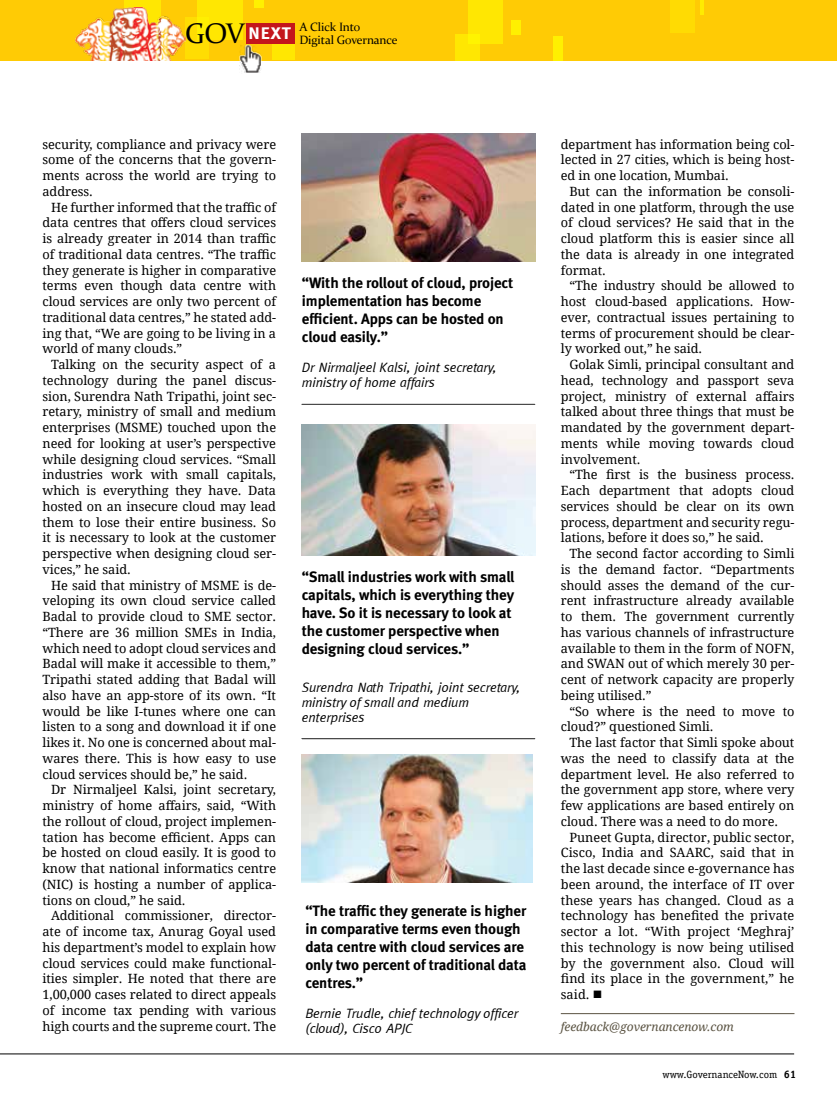
<style>
.page{position:relative;width:837px;height:1106px;background:#fff}
.page>*{position:absolute;margin:0;border:0;box-sizing:border-box;transform-origin:0 0}
.t1{font:700 16.8px "Meta";color:#fff;scale:1.09 1}
.t2{font:700 15px/18px "Meta";letter-spacing:-.005em;color:#000}
.t3{font:italic 13.5px/15px "Meta";letter-spacing:-.005em;color:#000}
.t4{font:12.75px/15.8px "Droid Serif Pro";letter-spacing:-.005em;color:#000;text-align:justify}
.t5{font:12px/12px "Constantia";letter-spacing:-.01em;color:#000}
.t6{font:italic 12px "Droid Serif Pro";letter-spacing:-.005em;color:#5a5342}
.t7{font:10.5px "Officina Serif Std";color:#000}
.s1{font-family:"Constantia";font-weight:400;font-size:28.35px;color:#000}
.s2{font-weight:700;font-size:10.8px}
</style>
<div class="page">
<hr style="left:0;top:1053px;width:794px;height:1px;background:#000">
<div style="left:0;top:0;width:837px;height:60px;background:#ffcb05"></div>
<div style="left:197px;top:0;width:46px;height:40px;background:#ffe702"></div>
<div style="left:124px;top:0;width:37px;height:40px;background:#ffe702"></div>
<svg style="left:272px;top:43px;width:22px;height:17px"></svg>
<div style="left:186px;top:17px;width:23px;height:41px;background:linear-gradient(to bottom,#ffe902,#ffdb03)"></div>
<div style="left:468px;top:0;width:35px;height:43px;background:#ffe702"></div>
<div style="left:511px;top:21px;width:10px;height:14px;background:#fff200"></div>
<div style="left:255px;top:0;width:9px;height:7px;background:#fff200"></div>
<div style="left:670px;top:0;width:24px;height:32px;background:#ffdb03"></div>
<hr style="left:700px;top:0;width:3px;height:15px;background:#fff200">
<div style="left:455px;top:34px;width:24px;height:26px;background:linear-gradient(to right,#ffe502,#ffec01)"></div>
<div style="left:553px;top:36px;width:10px;height:24px;background:#fff200"></div>
<img style="left:76px;top:7px;width:110px;height:53px">
<div style="left:246px;top:23px;width:49px;height:20px;background:#c4161c"></div>
<img style="left:239px;top:44px;width:22px;height:29px">
<img style="left:302px;top:134px;width:233px;height:128px">
<img style="left:302px;top:754px;width:231px;height:128px">
<img style="left:302px;top:424px;width:233px;height:131px">
<hr style="left:561px;top:1013px;width:233px;height:1px;background:#5a5342">
<svg style="left:302px;top:404px;width:233px;height:1px"></svg>
<svg style="left:302px;top:738px;width:233px;height:1px"></svg>
<h1 class="t1" style="left:185px;top:23px;width:98px"><span class="s1">Gov</span>NEXT</h1>
<p class="t5" style="left:299px;top:21px;width:100px">A Click Into<br>Digital Governance</p>
<p class="t4" style="left:43px;top:136px;width:235px">security, compliance and privacy were some of the concerns that the govern&shy;ments across the world are trying to address.</p>
<p class="t4" style="left:43px;top:199px;width:235px;text-indent:9px">He further informed that the traffic of data centres that offers cloud services is already greater in 2014 than traffic of traditional data centres. “The traffic they generate is higher in comparative terms even though data centre with cloud services are only two percent of traditional data centres,” he stated add&shy;ing that, “We are going to be living in a world of many clouds.”</p>
<p class="t4" style="left:43px;top:356px;width:235px;text-indent:9px">Talking on the security aspect of a technology during the panel discus&shy;sion, Surendra Nath Tripathi, joint sec&shy;retary, ministry of small and medium enterprises (MSME) touched upon the need for looking at user’s perspective while designing cloud services. “Small industries work with small capitals, which is everything they have. Data hosted on an insecure cloud may lead them to lose their entire business. So it is necessary to look at the customer perspective when designing cloud ser&shy;vices,” he said.</p>
<p class="t4" style="left:43px;top:577px;width:235px;text-indent:9px">He said that ministry of MSME is de&shy;veloping its own cloud service called Badal to provide cloud to SME sector. “There are 36 million SMEs in India, which need to adopt cloud services and Badal will make it accessible to them,” Tripathi stated adding that Badal will also have an app-store of its own. “It would be like I-tunes where one can listen to a song and download it if one likes it. No one is concerned about mal&shy;wares there. This is how easy to use cloud services should be,” he said.</p>
<p class="t4" style="left:43px;top:781px;width:235px;text-indent:9px">Dr Nirmaljeel Kalsi, joint secretary, ministry of home affairs, said, “With the rollout of cloud, project implemen&shy;tation has become efficient. Apps can be hosted on cloud easily. It is good to know that national informatics centre (NIC) is hosting a number of applica&shy;tions on cloud,” he said.</p>
<p class="t4" style="left:43px;top:907px;width:235px;text-indent:9px">Additional commissioner, director&shy;ate of income tax, Anurag Goyal used his department’s model to explain how cloud services could make functional&shy;ities simpler. He noted that there are 1,00,000 cases related to direct appeals of income tax pending with various high courts and the supreme court. The</p>
<p class="t2" style="left:302px;top:273px;width:213px">“With the rollout of cloud, project implementation has become efficient. Apps can be hosted on cloud easily.”</p>
<p class="t3" style="left:302px;top:359px;width:196px">Dr Nirmaljeel Kalsi, joint secretary, ministry of home affairs</p>
<p class="t2" style="left:302px;top:568px;width:214px">“Small industries work with small capitals, which is everything they have. So it is necessary to look at the customer perspective when designing cloud services.”</p>
<p class="t3" style="left:302px;top:679px;width:220px">Surendra Nath Tripathi, joint secretary, ministry of small and medium enterprises</p>
<p class="t2" style="left:305px;top:901px;width:223px">“The traffic they generate is higher in comparative terms even though data centre with cloud services are only two percent of traditional data centres.”</p>
<p class="t3" style="left:305px;top:1005px;width:214px">Bernie Trudle, chief technology officer (cloud), Cisco APJC</p>
<p class="t4" style="left:561px;top:136px;width:235px">department has information being col&shy;lected in 27 cities, which is being host&shy;ed in one location, Mumbai.</p>
<p class="t4" style="left:561px;top:183px;width:235px;text-indent:9px">But can the information be consoli&shy;dated in one platform, through the use of cloud services? He said that in the cloud platform this is easier since all the data is already in one integrated format.</p>
<p class="t4" style="left:561px;top:277px;width:235px;text-indent:9px">“The industry should be allowed to host cloud-based applications. How&shy;ever, contractual issues pertaining to terms of procurement should be clear&shy;ly worked out,” he said.</p>
<p class="t4" style="left:561px;top:356px;width:235px;text-indent:9px">Golak Simli, principal consultant and head, technology and passport seva project, ministry of external affairs talked about three things that must be mandated by the government depart&shy;ments while moving towards cloud involvement.</p>
<p class="t4" style="left:561px;top:466px;width:235px;text-indent:9px">“The first is the business process.<br>Each department that adopts cloud services should be clear on its own process, department and security regu&shy;lations, before it does so,” he said.</p>
<p class="t4" style="left:561px;top:545px;width:235px;text-indent:9px">The second factor according to Simli is the demand factor. “Departments should asses the demand of the cur&shy;rent infrastructure already available to them. The government currently has various channels of infrastructure available to them in the form of NOFN, and SWAN out of which merely 30 per&shy;cent of network capacity are properly being utilised.”</p>
<p class="t4" style="left:561px;top:703px;width:235px;text-indent:9px">“So where is the need to move to cloud?” questioned Simli.</p>
<p class="t4" style="left:561px;top:734px;width:235px;text-indent:9px">The last factor that Simli spoke about was the need to classify data at the department level. He also referred to the government app store, where very few applications are based entirely on cloud. There was a need to do more.</p>
<p class="t4" style="left:561px;top:829px;width:235px;text-indent:9px">Puneet Gupta, director, public sector, Cisco, India and SAARC, said that in the last decade since e-governance has been around, the interface of IT over these years has changed. Cloud as a technology has benefited the private sector a lot. “With project ‘Meghraj’ this technology is now being utilised by the government also. Cloud will find its place in the government,” he said. ■</p>
<p class="t6" style="left:561px;top:1018px;width:175px">feedback@governancenow.com</p>
<p class="t7" style="left:663px;top:1068px;width:135px">www.GovernanceNow.com <span class="s2">61</span></p>
</div>
